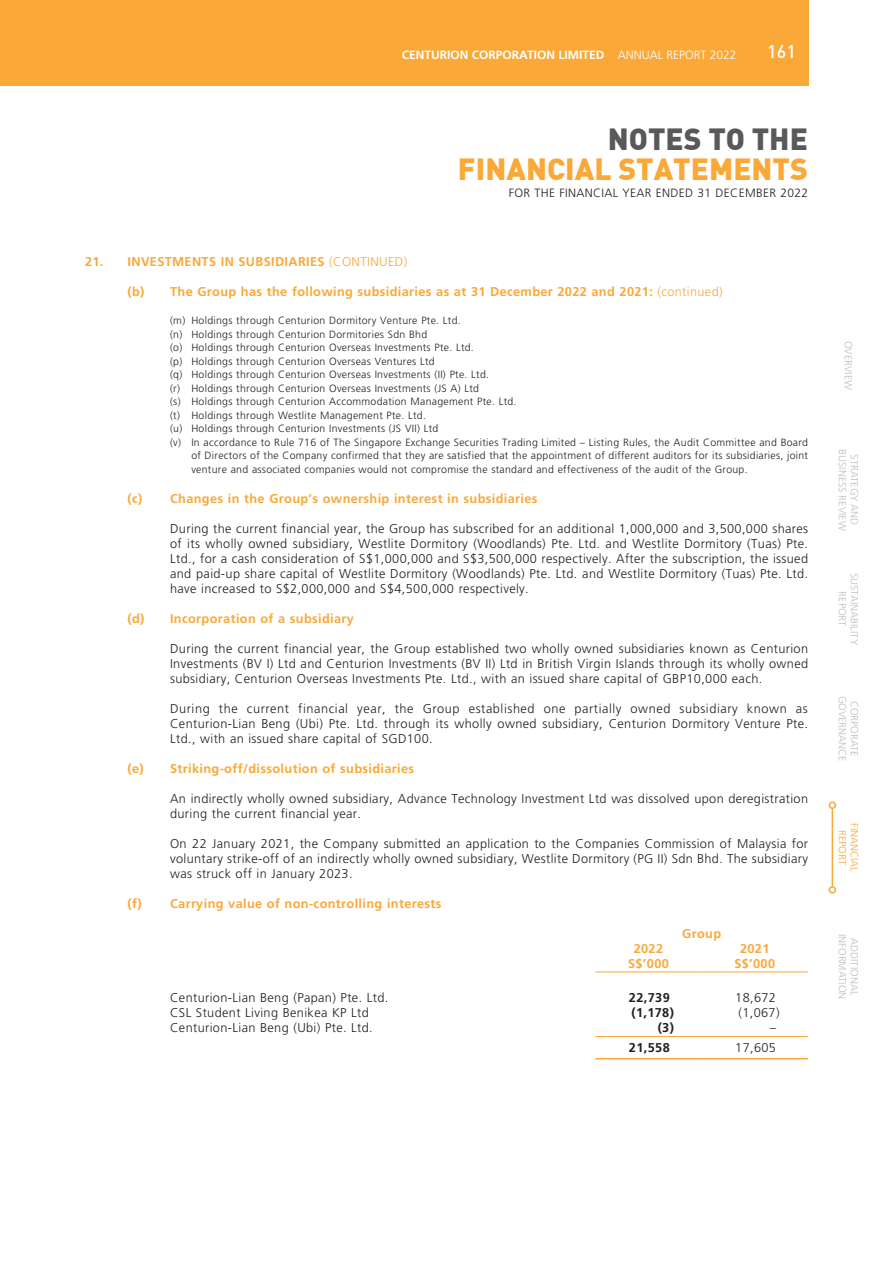
<style>
.page{position:relative;width:893px;height:1263px;background:#fff}
.page>*{position:absolute;margin:0;border:0;box-sizing:border-box;transform-origin:0 0}
.t1{font:30px "DIN Black";color:#faa837}
.t2{font:30px "DIN Black";color:#58595b}
.t3{font:18px "DIN Medium";color:#fff}
.t4{font:300 12.75px/15px "Frutiger LT Std";letter-spacing:.03em;color:#231f20;text-align:justify}
.t5{font:700 12.75px "Frutiger LT Std";letter-spacing:.03em;color:#faa837}
.t6{font:700 12.75px "Frutiger LT Std";letter-spacing:.03em;color:#231f20}
.t7{font:700 12px "Frutiger LT Std";color:#fff}
.t8{font:300 12px "Frutiger LT Std";letter-spacing:.03em;color:#231f20}
.t9{font:300 10.5px "Frutiger LT Std";letter-spacing:.03em;color:#231f20}
.t10{font:300 10.5px/12px "Frutiger LT Std";color:#bcbec0;text-align:center}
.t11{font:300 10.5px/12px "Frutiger LT Std";color:#faa837;text-align:center}
.s1{font-weight:300}
</style>
<div class="page">
<hr style="left:595px;top:971px;width:107px;height:1px;background:#faa837">
<hr style="left:702px;top:971px;width:106px;height:1px;background:#faa837">
<hr style="left:595px;top:1036px;width:107px;height:1px;background:#faa837">
<hr style="left:702px;top:1036px;width:106px;height:1px;background:#faa837">
<hr style="left:595px;top:1058px;width:107px;height:1px;background:#faa837">
<hr style="left:702px;top:1058px;width:106px;height:1px;background:#faa837">
<hr style="left:832px;top:808px;width:1px;height:79px;background:#faa837">
<div style="left:829px;top:801px;width:7px;height:8px;border:2px solid #faa837;border-radius:50%"></div>
<div style="left:829px;top:886px;width:7px;height:7px;border:2px solid #faa837;border-radius:50%"></div>
<div style="left:0;top:0;width:809px;height:85px;background:#faa837"></div>
<p class="t7" style="left:402px;top:47px;width:336px">CENTURION CORPORATION LIMITED <span class="s1">ANNUAL REPORT 2022</span></p>
<h2 class="t3" style="left:767px;top:40px;width:30px">161</h2>
<h1 class="t2" style="left:608px;top:119px;width:202px">NOTES TO THE</h1>
<h1 class="t1" style="left:458px;top:149px;width:351px">FINANCIAL STATEMENTS</h1>
<p class="t8" style="left:509px;top:186px;width:301px">FOR THE FINANCIAL YEAR ENDED 31 DECEMBER 2022</p>
<p class="t5" style="left:85px;top:254px;width:324px">21. INVESTMENTS IN SUBSIDIARIES <span class="s1">(CONTINUED)</span></p>
<p class="t5" style="left:128px;top:284px;width:597px">(b) The Group has the following subsidiaries as at 31 December 2022 and 2021: <span class="s1">(continued)</span></p>
<p class="t9" style="left:170px;top:315px;width:292px">(m) Holdings through Centurion Dormitory Venture Pte. Ltd.</p>
<p class="t9" style="left:170px;top:328px;width:259px">(n) Holdings through Centurion Dormitories Sdn Bhd</p>
<p class="t9" style="left:170px;top:342px;width:305px">(o) Holdings through Centurion Overseas Investments Pte. Ltd.</p>
<p class="t9" style="left:170px;top:355px;width:266px">(p) Holdings through Centurion Overseas Ventures Ltd</p>
<p class="t9" style="left:170px;top:369px;width:320px">(q) Holdings through Centurion Overseas Investments (II) Pte. Ltd.</p>
<p class="t9" style="left:170px;top:382px;width:311px">(r) Holdings through Centurion Overseas Investments (JS A) Ltd</p>
<p class="t9" style="left:170px;top:396px;width:348px">(s) Holdings through Centurion Accommodation Management Pte. Ltd.</p>
<p class="t9" style="left:170px;top:409px;width:257px">(t) Holdings through Westlite Management Pte. Ltd.</p>
<p class="t9" style="left:170px;top:423px;width:270px">(u) Holdings through Centurion Investments (JS VII) Ltd</p>
<p class="t9" style="left:170px;top:436px;width:639px">(v) In accordance to Rule 716 of The Singapore Exchange Securities Trading Limited – Listing Rules, the Audit Committee and Board</p>
<p class="t9" style="left:191px;top:450px;width:618px">of Directors of the Company confirmed that they are satisfied that the appointment of different auditors for its subsidiaries, joint</p>
<p class="t9" style="left:191px;top:463px;width:558px">venture and associated companies would not compromise the standard and effectiveness of the audit of the Group.</p>
<p class="t5" style="left:128px;top:491px;width:412px">(c) Changes in the Group’s ownership interest in subsidiaries</p>
<p class="t4" style="left:170px;top:521px;width:640px">During the current financial year, the Group has subscribed for an additional 1,000,000 and 3,500,000 shares of its wholly owned subsidiary, Westlite Dormitory (Woodlands) Pte. Ltd. and Westlite Dormitory (Tuas) Pte.<br>Ltd., for a cash consideration of S$1,000,000 and S$3,500,000 respectively. After the subscription, the issued and paid-up share capital of Westlite Dormitory (Woodlands) Pte. Ltd. and Westlite Dormitory (Tuas) Pte. Ltd. have increased to S$2,000,000 and S$4,500,000 respectively.</p>
<p class="t5" style="left:128px;top:611px;width:228px">(d) Incorporation of a subsidiary</p>
<p class="t4" style="left:170px;top:641px;width:640px">During the current financial year, the Group established two wholly owned subsidiaries known as Centurion Investments (BV I) Ltd and Centurion Investments (BV II) Ltd in British Virgin Islands through its wholly owned subsidiary, Centurion Overseas Investments Pte. Ltd., with an issued share capital of GBP10,000 each.</p>
<p class="t4" style="left:170px;top:701px;width:640px">During the current financial year, the Group established one partially owned subsidiary known as Centurion-Lian Beng (Ubi) Pte. Ltd. through its wholly owned subsidiary, Centurion Dormitory Venture Pte.<br>Ltd., with an issued share capital of SGD100.</p>
<p class="t5" style="left:128px;top:761px;width:288px">(e) Striking-off/dissolution of subsidiaries</p>
<p class="t4" style="left:170px;top:791px;width:640px">An indirectly wholly owned subsidiary, Advance Technology Investment Ltd was dissolved upon deregistration during the current financial year.</p>
<p class="t4" style="left:170px;top:836px;width:640px">On 22 January 2021, the Company submitted an application to the Companies Commission of Malaysia for voluntary strike-off of an indirectly wholly owned subsidiary, Westlite Dormitory (PG II) Sdn Bhd. The subsidiary was struck off in January 2023.</p>
<p class="t5" style="left:128px;top:896px;width:315px">(f) Carrying value of non-controlling interests</p>
<p class="t5" style="left:682px;top:926px;width:40px">Group</p>
<p class="t5" style="left:634px;top:941px;width:31px">2022</p>
<p class="t5" style="left:740px;top:941px;width:31px">2021</p>
<p class="t5" style="left:628px;top:956px;width:42px">S$’000</p>
<p class="t5" style="left:734px;top:956px;width:42px">S$’000</p>
<p class="t4" style="left:170px;top:990px;width:220px">Centurion-Lian Beng (Papan) Pte. Ltd.</p>
<p class="t6" style="left:629px;top:990px;width:42px">22,739</p>
<p class="t4" style="left:735px;top:990px;width:42px">18,672</p>
<p class="t4" style="left:170px;top:1005px;width:200px">CSL Student Living Benikea KP Ltd</p>
<p class="t6" style="left:631px;top:1005px;width:44px">(1,178)</p>
<p class="t4" style="left:738px;top:1005px;width:43px">(1,067)</p>
<p class="t4" style="left:170px;top:1020px;width:204px">Centurion-Lian Beng (Ubi) Pte. Ltd.</p>
<p class="t6" style="left:658px;top:1020px;width:18px">(3)</p>
<p class="t4" style="left:770px;top:1020px;width:8px">–</p>
<p class="t6" style="left:629px;top:1040px;width:42px">21,558</p>
<p class="t4" style="left:735px;top:1040px;width:42px">17,605</p>
<p class="t10" style="left:854px;top:341px;width:51px;rotate:90deg">OVERVIEW</p>
<p class="t10" style="left:860px;top:449px;width:83px;rotate:90deg">STRATEGY AND<br>BUSINESS REVIEW</p>
<p class="t10" style="left:860px;top:573px;width:74px;rotate:90deg">SUSTAINABILITY<br>REPORT</p>
<p class="t10" style="left:860px;top:695px;width:67px;rotate:90deg">CORPORATE<br>GOVERNANCE</p>
<p class="t11" style="left:860px;top:823px;width:51px;rotate:90deg">FINANCIAL<br>REPORT</p>
<p class="t10" style="left:860px;top:934px;width:67px;rotate:90deg">ADDITIONAL<br>INFORMATION</p>
</div>
